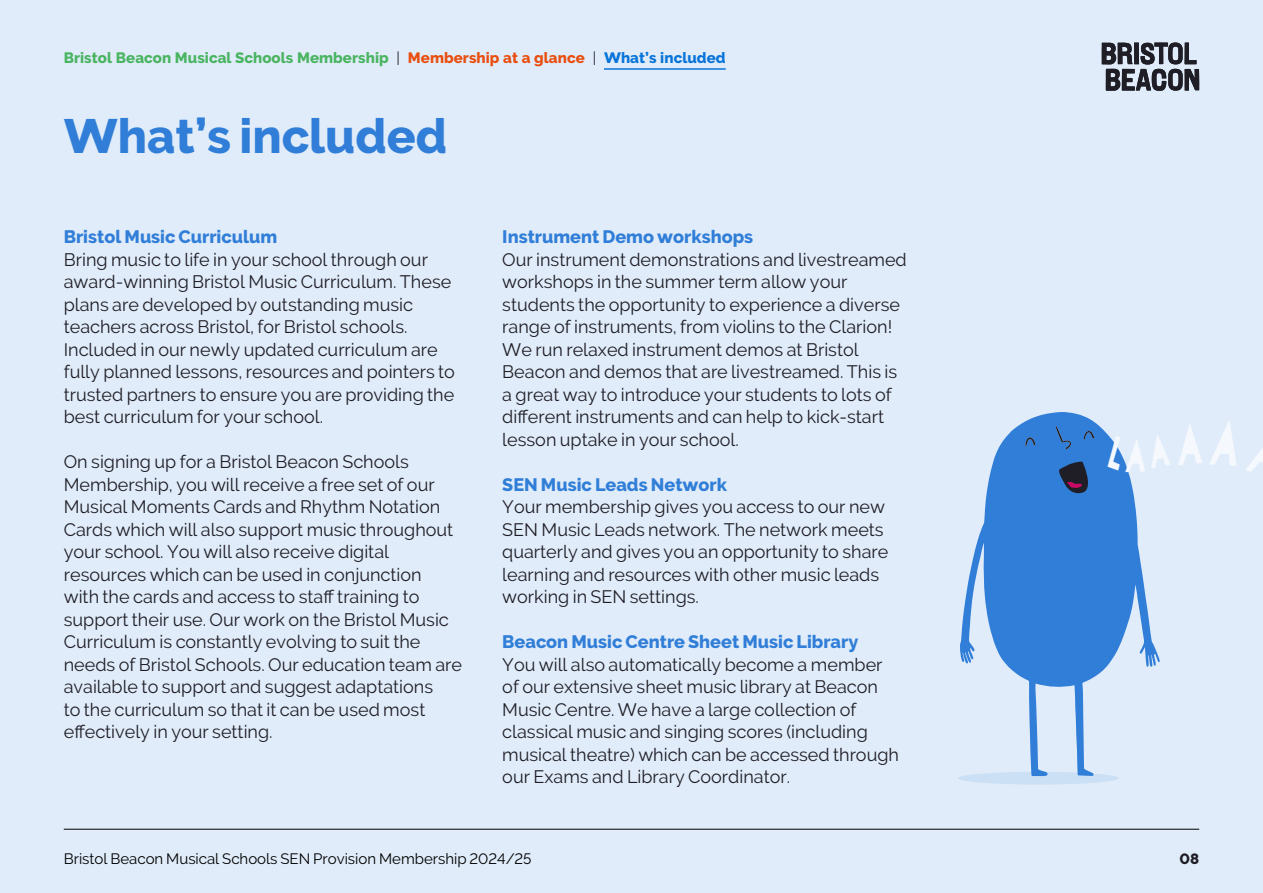
<style>
.page{position:relative;width:1263px;height:893px;background:#e0ecf9}
.page>*{position:absolute;margin:0;border:0;box-sizing:border-box;transform-origin:0 0}
.t1{font:800 48px "Beacon";color:#307ed8}
.t2{font:18px/22.5px "Beacon";color:#1f1e26}
.t3{font:800 18px "Beacon";color:#307ed8}
.t4{font:800 15px "Beacon";letter-spacing:.005em;color:#49b461}
.t5{font:15px "Beacon";color:#000}
.t6{font:800 15px "Beacon";color:#1f1e26}
.s1{font-weight:400;color:#1f1e26}
.s2{color:#e94e0f}
.s3{color:#0874d9}
</style>
<div class="page">
<hr style="left:604px;top:68px;width:122px;height:2px;background:#0874d9">
<svg style="left:1102px;top:42px;width:97px;height:49px"></svg>
<hr style="left:64px;top:829px;width:1135px;height:1px;background:#000">
<div style="left:958px;top:772px;width:161px;height:12px;background:#cbdff5;border-radius:50%"></div>
<svg style="left:960px;top:412px;width:200px;height:364px;fill:#307ed8"></svg>
<svg style="left:1056px;top:426px;width:15px;height:24px"></svg>
<svg style="left:1083px;top:430px;width:12px;height:10px"></svg>
<svg style="left:1025px;top:437px;width:10px;height:9px"></svg>
<svg style="left:1057px;top:462px;width:36px;height:33px"></svg>
<svg style="left:1107px;top:422px;width:53px;height:50px"></svg>
<p class="t4" style="left:64px;top:49px;width:663px">Bristol Beacon Musical Schools Membership <span class="s1">|</span> <span class="s2">Membership at a glance</span> <span class="s1">|</span> <span class="s3">What’s included</span></p>
<h1 class="t1" style="left:64px;top:109px;width:385px">What’s included</h1>
<p class="t3" style="left:64px;top:226px;width:215px">Bristol Music Curriculum</p>
<p class="t2" style="left:64px;top:248px;width:393px">Bring music to life in your school through our award-winning Bristol Music Curriculum. These plans are developed by outstanding music teachers across Bristol, for Bristol schools.<br>Included in our newly updated curriculum are fully planned lessons, resources and pointers to trusted partners to ensure you are providing the best curriculum for your school.</p>
<p class="t2" style="left:64px;top:450px;width:400px">On signing up for a Bristol Beacon Schools Membership, you will receive a free set of our Musical Moments Cards and Rhythm Notation Cards which will also support music throughout your school. You will also receive digital resources which can be used in conjunction<br>with the cards and access to staff training to support their use. Our work on the Bristol Music Curriculum is constantly evolving to suit the needs of Bristol Schools. Our education team are available to support and suggest adaptations<br>to the curriculum so that it can be used most effectively in your setting.</p>
<p class="t3" style="left:502px;top:226px;width:252px">Instrument Demo workshops</p>
<p class="t2" style="left:502px;top:248px;width:406px">Our instrument demonstrations and livestreamed workshops in the summer term allow your students the opportunity to experience a diverse range of instruments, from violins to the Clarion!<br>We run relaxed instrument demos at Bristol Beacon and demos that are livestreamed. This is a great way to introduce your students to lots of different instruments and can help to kick-start lesson uptake in your school.</p>
<p class="t3" style="left:502px;top:474px;width:226px">SEN Music Leads Network</p>
<p class="t2" style="left:502px;top:495px;width:388px">Your membership gives you access to our new SEN Music Leads network. The network meets quarterly and gives you an opportunity to share learning and resources with other music leads working in SEN settings.</p>
<p class="t3" style="left:502px;top:631px;width:357px">Beacon Music Centre Sheet Music Library</p>
<p class="t2" style="left:502px;top:653px;width:398px">You will also automatically become a member of our extensive sheet music library at Beacon Music Centre. We have a large collection of classical music and singing scores (including musical theatre) which can be accessed through our Exams and Library Coordinator.</p>
<p class="t5" style="left:64px;top:850px;width:469px">Bristol Beacon Musical Schools SEN Provision Membership 2024/25</p>
<p class="t6" style="left:1179px;top:850px;width:21px">08</p>
</div>
